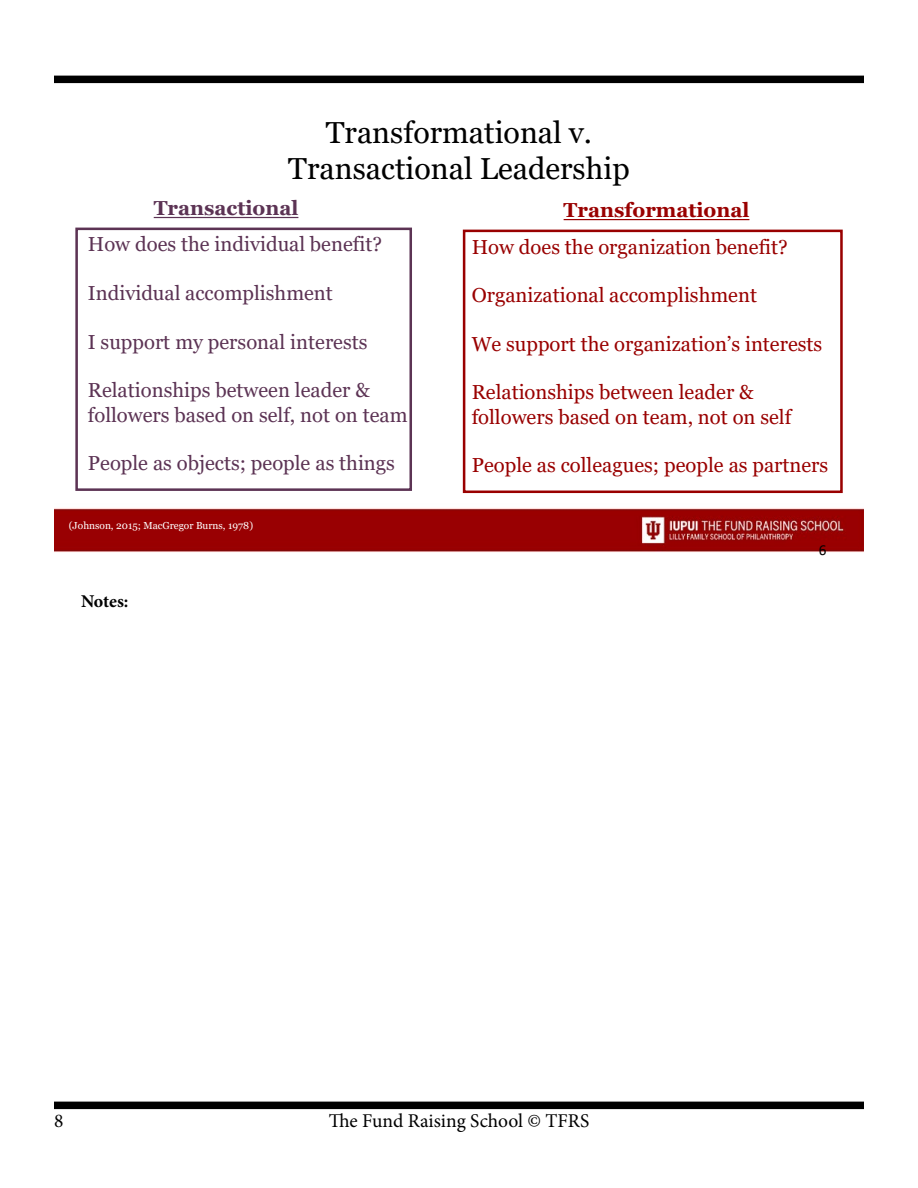
<style>
.page{position:relative;width:918px;height:1188px;background:#fff}
.page>*{position:absolute;margin:0;border:0;box-sizing:border-box;transform-origin:0 0}
.t1{font:30.3px/36.5px "Georgia";color:#000;text-align:center}
.t2{font:20.25px/24.3px "Georgia";color:#900}
.t3{font:20.25px/24.3px "Georgia";color:#5c3354}
.t4{font:700 20.25px "Georgia";color:#900}
.t5{font:700 20.25px "Georgia";color:#5c3354}
.t6{font:19.5px "Minion Pro";color:#000}
.t7{font:700 18px "Minion Pro";letter-spacing:-.01em;color:#000}
.t8{font:15.15px "Calibri";color:#000}
.t9{font:10.2px "Georgia";color:#fff}
</style>
<div class="page">
<div style="left:54px;top:76px;width:810px;height:7px;background:#000"></div>
<div style="left:54px;top:1102px;width:810px;height:7px;background:#000"></div>
<img style="left:54px;top:216px;width:810px;height:336px">
<svg style="left:154px;top:217px;width:144px;height:1px"></svg>
<div style="left:75px;top:228px;width:337px;height:263px;border:3px solid #5c3354"></div>
<svg style="left:564px;top:219px;width:185px;height:1px"></svg>
<div style="left:463px;top:230px;width:380px;height:263px;border:3px solid #900"></div>
<h1 class="t1" style="left:288px;top:115px;width:343px">Transformational v.<br>Transactional Leadership</h1>
<p class="t5" style="left:154px;top:195px;width:146px">Transactional</p>
<p class="t3" style="left:88px;top:233px;width:296px">How does the individual benefit?</p>
<p class="t3" style="left:88px;top:281px;width:247px">Individual accomplishment</p>
<p class="t3" style="left:88px;top:330px;width:281px">I support my personal interests</p>
<p class="t3" style="left:88px;top:379px;width:321px">Relationships between leader &amp; followers based on self, not on team</p>
<p class="t3" style="left:88px;top:451px;width:309px">People as objects; people as things</p>
<p class="t9" style="left:69px;top:519px;width:186px">(Johnson, 2015; MacGregor Burns, 1978)</p>
<p class="t7" style="left:81px;top:589px;width:49px">Notes:</p>
<p class="t4" style="left:564px;top:197px;width:187px">Transformational</p>
<p class="t2" style="left:472px;top:235px;width:318px">How does the organization benefit?</p>
<p class="t2" style="left:472px;top:283px;width:287px">Organizational accomplishment</p>
<p class="t2" style="left:472px;top:332px;width:352px">We support the organization’s interests</p>
<p class="t2" style="left:472px;top:381px;width:321px">Relationships between leader &amp; followers based on team, not on self</p>
<p class="t2" style="left:472px;top:454px;width:358px">People as colleagues; people as partners</p>
<p class="t8" style="left:819px;top:539px;width:9px">6</p>
<p class="t6" style="left:54px;top:1107px;width:11px">8</p>
<p class="t6" style="left:329px;top:1107px;width:262px">The Fund Raising School © TFRS</p>
</div>
